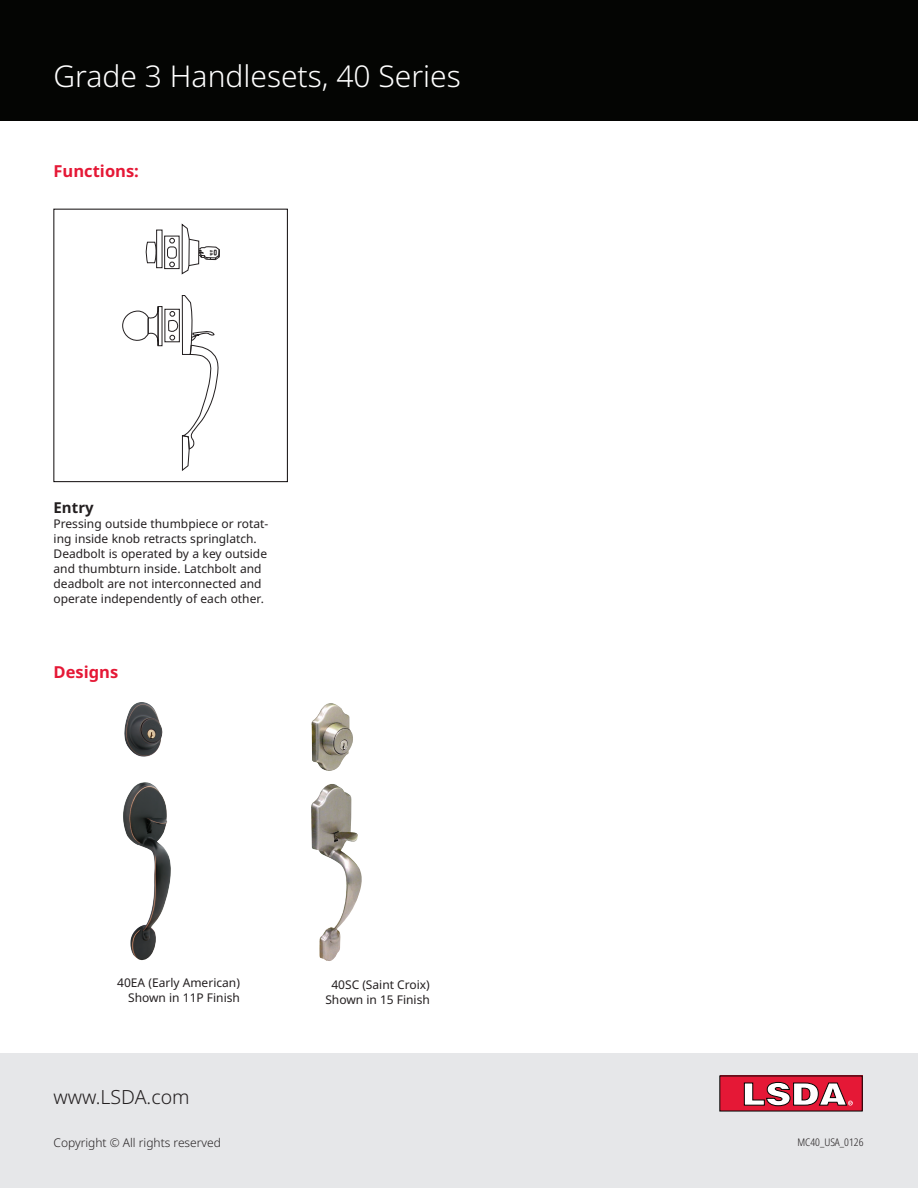
<style>
.page{position:relative;width:918px;height:1188px;background:#fff}
.page>*{position:absolute;margin:0;border:0;box-sizing:border-box;transform-origin:0 0}
.t1{font:300 30px "Noto Sans";color:#fff}
.t2{font:300 19.5px "Noto Sans";color:#231f20}
.Header3A{font:700 16.5px "Noto Sans";color:#e51836}
.Header3{font:700 16.5px "Noto Sans";color:#e51836}
.Header4{font:700 15px "Noto Sans";color:#231f20}
.Finishes{font:12px/15px "Noto Sans";color:#231f20}
.Photo_Right_Aligned{font:12px "Noto Sans";color:#231f20}
.t3{font:300 12px "Noto Sans";color:#231f20}
.t4{font:300 condensed 10.5px "Noto Sans";color:#231f20}
.t5{font:900 3.45px "Arial";color:#231f20;scale:.57 1}
</style>
<div class="page">
<div style="left:0;top:1053px;width:918px;height:135px;background:#e6e7e9"></div>
<div style="left:720px;top:1076px;width:142px;height:35px;background:#e51836"></div>
<svg style="left:744px;top:1082px;width:109px;height:24px"></svg>
<div style="left:0;top:0;width:918px;height:122px;background:#040503"></div>
<svg style="left:122px;top:306px;width:38px;height:41px"></svg>
<div style="left:156px;top:230px;width:6px;height:38px;border:1px solid #231f20"></div>
<div style="left:164px;top:236px;width:16px;height:33px;border:1px solid #231f20"></div>
<div style="left:158px;top:306px;width:4px;height:40px;border:1px solid #231f20"></div>
<svg style="left:145px;top:241px;width:11px;height:23px"></svg>
<svg style="left:169px;top:238px;width:6px;height:5px"></svg>
<svg style="left:169px;top:262px;width:6px;height:5px"></svg>
<div style="left:167px;top:247px;width:10px;height:12px;border:1px solid #231f20;border-radius:3px"></div>
<svg style="left:168px;top:295px;width:51px;height:176px"></svg>
<svg style="left:181px;top:223px;width:39px;height:52px"></svg>
<div style="left:54px;top:209px;width:234px;height:273px;border:1px solid #0d090a"></div>
<img style="left:123px;top:702px;width:48px;height:259px">
<img style="left:311px;top:703px;width:51px;height:258px">
<h1 class="t1" style="left:54px;top:55px;width:409px">Grade 3 Handlesets, 40 Series</h1>
<p class="Header3A" style="left:54px;top:160px;width:87px">Functions:</p>
<p class="t5" style="left:214px;top:250px;width:12px;rotate:87deg">LSDA</p>
<p class="Header4" style="left:54px;top:497px;width:42px">Entry</p>
<p class="Finishes" style="left:54px;top:517px;width:216px">Pressing outside thumbpiece or rotat&shy;ing inside knob retracts springlatch.<br>Deadbolt is operated by a key outside and thumbturn inside. Latchbolt and deadbolt are not interconnected and operate independently of each other.</p>
<p class="Header3" style="left:54px;top:661px;width:66px">Designs</p>
<p class="Photo_Right_Aligned" style="left:117px;top:975px;width:124px">40EA (Early American)</p>
<p class="Photo_Right_Aligned" style="left:128px;top:990px;width:113px">Shown in 11P Finish</p>
<p class="Photo_Right_Aligned" style="left:331px;top:976px;width:100px">40SC (Saint Croix)</p>
<p class="Photo_Right_Aligned" style="left:325px;top:991px;width:106px">Shown in 15 Finish</p>
<h2 class="t2" style="left:54px;top:1083px;width:138px">www.LSDA.com</h2>
<p class="t3" style="left:54px;top:1134px;width:169px">Copyright © All rights reserved</p>
<p class="t4" style="left:797px;top:1135px;width:68px">MC40_USA_0126</p>
</div>
